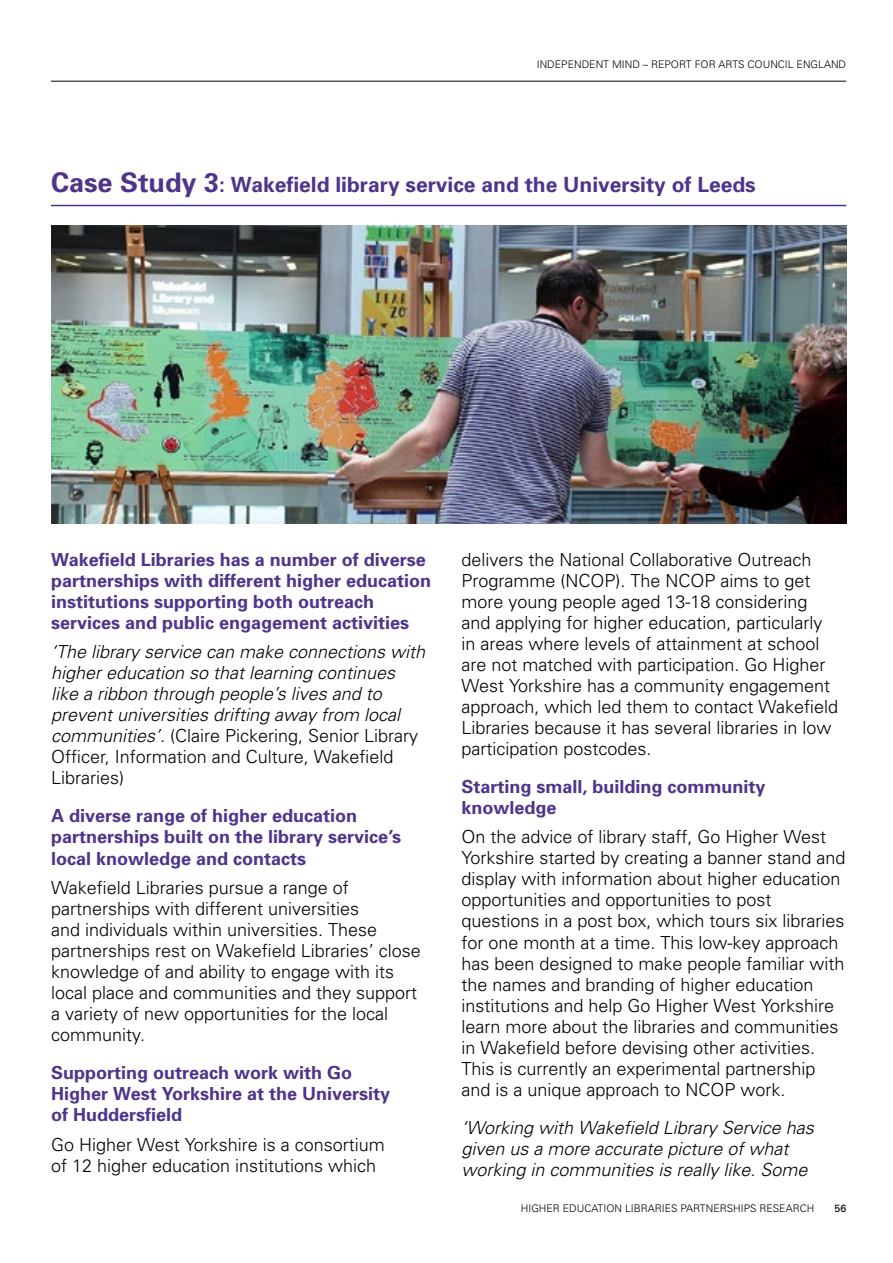
<style>
.page{position:relative;width:893px;height:1263px;background:#fff}
.page>*{position:absolute;margin:0;border:0;box-sizing:border-box;transform-origin:0 0}
.t1{font:700 21px "Univers";color:#4e358b}
.t2{font:300 18px/21px "Univers";color:#000}
.t3{font:700 18px/21px "Univers";color:#4e358b}
.t4{font:italic 300 18px/21px "Univers";color:#000}
.t5{font:300 10.5px "Univers";color:#000}
.t6{font:10.5px "Univers";color:#000}
.s1{font-size:27px}
.s2{font-style:normal}
</style>
<div class="page">
<hr style="left:51px;top:81px;width:795px;height:1px;background:#000">
<img style="left:51px;top:225px;width:795px;height:298px">
<hr style="left:51px;top:205px;width:795px;height:1px;background:#4e358b">
<p class="t5" style="left:537px;top:58px;width:311px">INDEPENDENT MIND – REPORT FOR ARTS COUNCIL ENGLAND</p>
<p class="t1" style="left:51px;top:171px;width:706px"><span class="s1">Case Study 3</span>: Wakefield library service and the University of Leeds</p>
<p class="t3" style="left:51px;top:548px;width:382px">Wakefield Libraries has a number of diverse partnerships with different higher education institutions supporting both outreach services and public engagement activities</p>
<p class="t4" style="left:51px;top:641px;width:376px">‘The library service can make connections with higher education so that learning continues like a ribbon through people’s lives and to prevent universities drifting away from local communities’. <span class="s2">(Claire Pickering, Senior Library Officer, Information and Culture, Wakefield Libraries)</span></p>
<p class="t3" style="left:51px;top:805px;width:351px">A diverse range of higher education partnerships built on the library service’s local knowledge and contacts</p>
<p class="t2" style="left:51px;top:877px;width:371px">Wakefield Libraries pursue a range of partnerships with different universities<br>and individuals within universities. These partnerships rest on Wakefield Libraries’ close knowledge of and ability to engage with its local place and communities and they support a variety of new opportunities for the local community.</p>
<p class="t3" style="left:51px;top:1061px;width:341px">Supporting outreach work with Go<br>Higher West Yorkshire at the University of Huddersfield</p>
<p class="t2" style="left:51px;top:1133px;width:335px">Go Higher West Yorkshire is a consortium of 12 higher education institutions which</p>
<p class="t2" style="left:461px;top:548px;width:378px">delivers the National Collaborative Outreach Programme (NCOP). The NCOP aims to get more young people aged 13-18 considering and applying for higher education, particularly in areas where levels of attainment at school are not matched with participation. Go Higher West Yorkshire has a community engagement approach, which led them to contact Wakefield Libraries because it has several libraries in low participation postcodes.</p>
<p class="t3" style="left:461px;top:775px;width:306px">Starting small, building community knowledge</p>
<p class="t2" style="left:461px;top:826px;width:386px">On the advice of library staff, Go Higher West Yorkshire started by creating a banner stand and display with information about higher education opportunities and opportunities to post questions in a post box, which tours six libraries for one month at a time. This low-key approach has been designed to make people familiar with the names and branding of higher education institutions and help Go Higher West Yorkshire learn more about the libraries and communities in Wakefield before devising other activities.<br>This is currently an experimental partnership and is a unique approach to NCOP work.</p>
<p class="t4" style="left:461px;top:1116px;width:354px">‘Working with Wakefield Library Service has given us a more accurate picture of what working in communities is really like. Some</p>
<p class="t5" style="left:521px;top:1202px;width:295px">HIGHER EDUCATION LIBRARIES PARTNERSHIPS RESEARCH</p>
<p class="t6" style="left:834px;top:1202px;width:13px">56</p>
</div>
